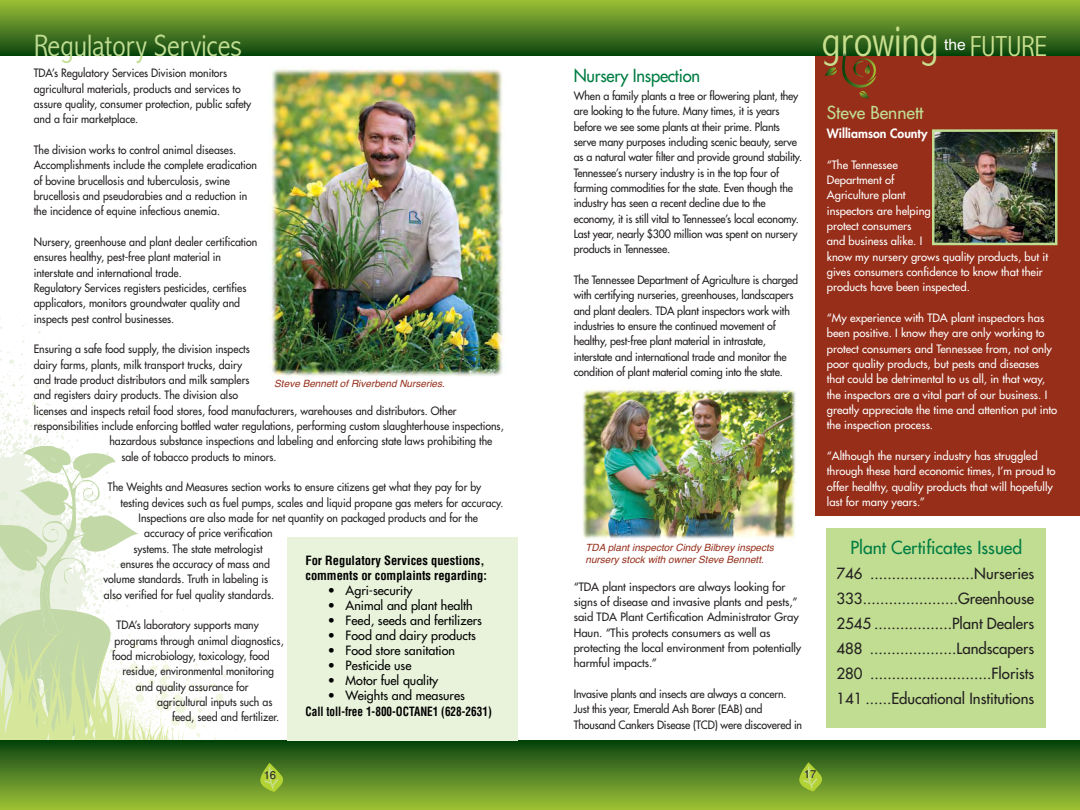
<style>
.page{position:relative;width:1080px;height:810px;background:#fff}
.page>*{position:absolute;margin:0;border:0;box-sizing:border-box;transform-origin:0 0}
.t1{font:300 condensed 44px "Abadi";color:#c8df8e}
.t2{font:300 condensed 31.25px "Abadi";color:#c0dd92}
.t3{font:300 condensed 29.38px "Abadi";color:#c8df8e}
.t4{font:17.5px "Futura";color:#007d43}
.t5{font:17.5px "Futura";color:#007d43;scale:.95 1}
.t6{font:17.5px "Futura";color:#c0dd92}
.t7{font:15px/25px "Futura";color:#231f20;text-align:justify}
.t8{font:12.5px "Futura";color:#000}
.t9{font:700 condensed 12.5px/15px "Helvetica";color:#000}
.t10{font:700 condensed 12.5px "Helvetica";color:#000;scale:.9 1}
.t11{font:800 12.5px "Futura";color:#fff}
.t12{font:11.25px/15.4px "Futura";color:#231f20;scale:.94 1}
.t13{font:11.25px/15.4px "Futura";color:#231f20;scale:.95 1}
.t14{font:11.25px/15.4px "Futura";color:#fff}
.t15{font:11.25px/15.4px "Futura";color:#231f20}
.t16{font:11.25px "Helvetica";color:#231f20}
.t17{font:italic 10px/12px "Helvetica";color:#962e1a}
</style>
<div class="page">
<svg style="left:0;top:315px;width:97px;height:131px"></svg>
<svg style="left:184px;top:656px;width:52px;height:84px"></svg>
<svg style="left:0;top:446px;width:139px;height:97px"></svg>
<svg style="left:51px;top:456px;width:7px;height:7px"></svg>
<svg style="left:86px;top:464px;width:5px;height:4px"></svg>
<svg style="left:0;top:543px;width:184px;height:197px"></svg>
<div style="left:816px;top:56px;width:264px;height:460px;background:#962e1a"></div>
<div style="left:0;top:0;width:1080px;height:56px;background:linear-gradient(to bottom,#9ec138,#0d4711)"></div>
<div style="left:0;top:740px;width:1080px;height:70px;background:linear-gradient(to bottom,#084210,#9ec138)"></div>
<svg style="left:825px;top:52px;width:53px;height:46px"></svg>
<svg style="left:260px;top:763px;width:25px;height:29px"></svg>
<svg style="left:798px;top:762px;width:26px;height:30px"></svg>
<div style="left:287px;top:537px;width:231px;height:203px;background:#e9f3db"></div>
<img style="left:935px;top:132px;width:120px;height:110px">
<div style="left:932px;top:129px;width:126px;height:116px;border:2px solid #c0dd92"></div>
<img style="left:271px;top:69px;width:232px;height:307px">
<img style="left:582px;top:387px;width:215px;height:152px">
<div style="left:826px;top:529px;width:220px;height:199px;background:#c0dd92"></div>
<h2 class="t2" style="left:34px;top:35px;width:210px">Regulatory Services</h2>
<h1 class="t1" style="left:822px;top:26px;width:118px">growing</h1>
<h3 class="t3" style="left:944px;top:36px;width:105px"><sup>the</sup> FUTURE</h3>
<p class="t12" style="left:34px;top:66px;width:233px">TDA’s Regulatory Services Division monitors agricultural materials, products and services to assure quality, consumer protection, public safety and a fair marketplace.</p>
<p class="t12" style="left:34px;top:143px;width:239px">The division works to control animal diseases.<br>Accomplishments include the complete eradication of bovine brucellosis and tuberculosis, swine brucellosis and pseudorabies and a reduction in the incidence of equine infectious anemia.</p>
<p class="t12" style="left:34px;top:235px;width:239px">Nursery, greenhouse and plant dealer certification ensures healthy, pest-free plant material in interstate and international trade.<br>Regulatory Services registers pesticides, certifies applicators, monitors groundwater quality and inspects pest control businesses.</p>
<p class="t12" style="left:34px;top:342px;width:231px">Ensuring a safe food supply, the division inspects</p>
<p class="t12" style="left:34px;top:358px;width:223px">dairy farms, plants, milk transport trucks, dairy</p>
<p class="t12" style="left:34px;top:373px;width:231px">and trade product distributors and milk samplers</p>
<p class="t12" style="left:34px;top:388px;width:219px">and registers dairy products. The division also</p>
<p class="t12" style="left:34px;top:404px;width:451px">licenses and inspects retail food stores, food manufacturers, warehouses and distributors. Other</p>
<p class="t12" style="left:34px;top:419px;width:501px">responsibilities include enforcing bottled water regulations, performing custom slaughterhouse inspections,</p>
<p class="t12" style="left:109px;top:434px;width:409px">hazardous substance inspections and labeling and enforcing state laws prohibiting the</p>
<p class="t12" style="left:121px;top:450px;width:167px">sale of tobacco products to minors.</p>
<p class="t12" style="left:108px;top:480px;width:399px">The Weights and Measures section works to ensure citizens get what they pay for by</p>
<p class="t12" style="left:121px;top:496px;width:409px">testing devices such as fuel pumps, scales and liquid propane gas meters for accuracy.</p>
<p class="t12" style="left:139px;top:511px;width:363px">Inspections are also made for net quantity on packaged products and for the</p>
<p class="t12" style="left:144px;top:526px;width:138px">accuracy of price verification</p>
<p class="t12" style="left:133px;top:542px;width:139px">systems. The state metrologist</p>
<p class="t12" style="left:121px;top:557px;width:160px">ensures the accuracy of mass and</p>
<p class="t12" style="left:104px;top:572px;width:177px">volume standards. Truth in labeling is</p>
<p class="t12" style="left:104px;top:588px;width:183px">also verified for fuel quality standards.</p>
<p class="t12" style="left:112px;top:618px;width:184px;text-indent:4px">TDA’s laboratory supports many programs through animal diagnostics, food microbiology, toxicology, food</p>
<p class="t12" style="left:136px;top:664px;width:149px;text-indent:-13px">residue, environmental monitoring and quality assurance for</p>
<p class="t12" style="left:172px;top:695px;width:115px;text-indent:-15px">agricultural inputs such as feed, seed and fertilizer.</p>
<h3 class="t5" style="left:574px;top:66px;width:134px">Nursery Inspection</h3>
<p class="t13" style="left:574px;top:89px;width:242px">When a family plants a tree or flowering plant, they are looking to the future. Many times, it is years before we see some plants at their prime. Plants serve many purposes including scenic beauty, serve as a natural water filter and provide ground stability.<br>Tennessee’s nursery industry is in the top four of farming commodities for the state. Even though the industry has seen a recent decline due to the economy, it is still vital to Tennessee’s local economy.<br>Last year, nearly $300 million was spent on nursery products in Tennessee.</p>
<p class="t13" style="left:574px;top:273px;width:238px">The Tennessee Department of Agriculture is charged with certifying nurseries, greenhouses, landscapers and plant dealers. TDA plant inspectors work with industries to ensure the continued movement of healthy, pest-free plant material in intrastate, interstate and international trade and monitor the condition of plant material coming into the state.</p>
<h3 class="t6" style="left:827px;top:104px;width:98px">Steve Bennett</h3>
<p class="t11" style="left:827px;top:128px;width:102px">Williamson County</p>
<p class="t14" style="left:827px;top:158px;width:223px">“The Tennessee<br>Department of<br>Agriculture plant<br>inspectors are helping<br>protect consumers<br>and business alike. I<br>know my nursery grows quality products, but it gives consumers confidence to know that their products have been inspected.</p>
<p class="t14" style="left:827px;top:311px;width:232px">“My experience with TDA plant inspectors has been positive. I know they are only working to protect consumers and Tennessee from, not only poor quality products, but pests and diseases that could be detrimental to us all, in that way, the inspectors are a vital part of our business. I greatly appreciate the time and attention put into the inspection process.</p>
<p class="t14" style="left:827px;top:449px;width:230px">“Although the nursery industry has struggled through these hard economic times, I’m proud to offer healthy, quality products that will hopefully last for many years.”</p>
<p class="t17" style="left:274px;top:379px;width:174px">Steve Bennett of Riverbend Nurseries.</p>
<p class="t17" style="left:586px;top:543px;width:192px">TDA plant inspector Cindy Bilbrey inspects nursery stock with owner Steve Bennett.</p>
<h3 class="t4" style="left:851px;top:539px;width:173px">Plant Certificates Issued</h3>
<p class="t7" style="left:836px;top:562px;width:199px">746 ........................Nurseries 333......................Greenhouse 2545 ..................Plant Dealers 488 ....................Landscapers 280 ............................Florists 141 ......Educational Institutions</p>
<p class="t9" style="left:305px;top:554px;width:183px">For Regulatory Services questions, comments or complaints regarding:</p>
<p class="t8" style="left:328px;top:584px;width:86px">• Agri-security</p>
<p class="t8" style="left:328px;top:599px;width:146px">• Animal and plant health</p>
<p class="t8" style="left:328px;top:614px;width:155px">• Feed, seeds and fertilizers</p>
<p class="t8" style="left:328px;top:629px;width:149px">• Food and dairy products</p>
<p class="t8" style="left:328px;top:644px;width:129px">• Food store sanitation</p>
<p class="t8" style="left:328px;top:659px;width:85px">• Pesticide use</p>
<p class="t8" style="left:328px;top:674px;width:112px">• Motor fuel quality</p>
<p class="t8" style="left:328px;top:689px;width:138px">• Weights and measures</p>
<p class="t10" style="left:305px;top:707px;width:209px">Call toll-free 1-800-OCTANE1 (628-2631)</p>
<p class="t15" style="left:574px;top:580px;width:229px">“TDA plant inspectors are always looking for signs of disease and invasive plants and pests,” said TDA Plant Certification Administrator Gray Haun. “This protects consumers as well as protecting the local environment from potentially harmful impacts.”</p>
<p class="t13" style="left:574px;top:687px;width:242px">Invasive plants and insects are always a concern.<br>Just this year, Emerald Ash Borer (EAB) and<br>Thousand Cankers Disease (TCD) were discovered in</p>
<p class="t16" style="left:264px;top:771px;width:14px">16</p>
<p class="t16" style="left:804px;top:770px;width:14px">17</p>
</div>
